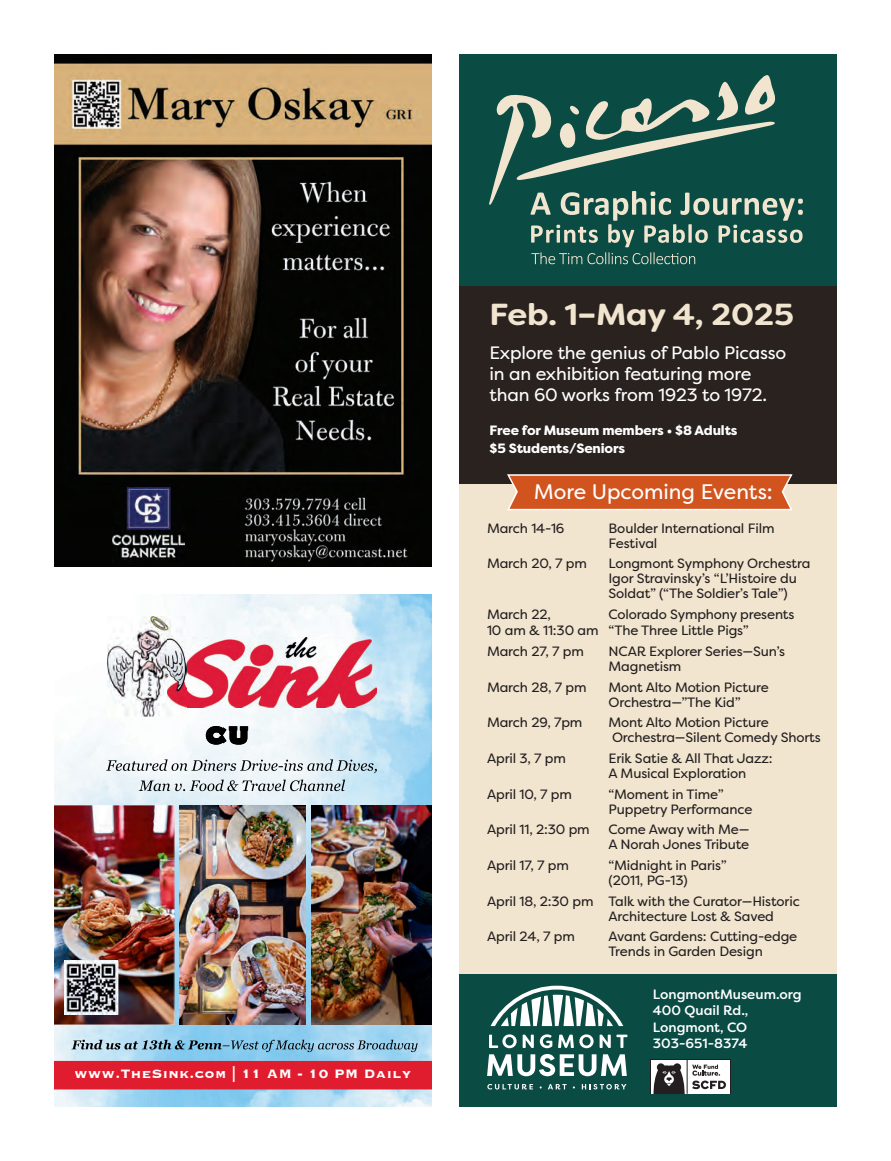
<style>
.page{position:relative;width:891px;height:1161px;background:#fff}
.page>*{position:absolute;margin:0;border:0;box-sizing:border-box;transform-origin:0 0}
.t1{font:700 30.45px "Filson Soft";letter-spacing:-.01em;color:#f2e5cf;scale:1.07 1}
.t2{font:21px "Filson Pro";color:#fff}
.t3{font:17.85px/21.1px "Filson Pro";letter-spacing:-.01em;color:#fff}
.t4{font:15.75px "Copperplate Gothic LT Pro 33 BC";letter-spacing:.03em;color:#fff}
.t5{font:13.5px/15px "Filson Pro";letter-spacing:-.01em;color:#231f20}
.t6{font:500 13.5px/16.5px "Filson Pro";color:#fff}
.t7{font:800 13.5px/17.9px "Filson Pro";letter-spacing:-.01em;color:#fff}
</style>
<div class="page">
<div style="left:459px;top:472px;width:378px;height:514px;background:#f2e5cf"></div>
<div style="left:459px;top:975px;width:378px;height:132px;background:#0a4b44"></div>
<div style="left:459px;top:54px;width:378px;height:429px;background:#0a4b44"></div>
<div style="left:459px;top:286px;width:378px;height:197px;background:#29221e"></div>
<svg style="left:489px;top:75px;width:314px;height:189px"></svg>
<svg style="left:506px;top:474px;width:288px;height:37px;background:#d46a3c"></svg>
<svg style="left:487px;top:1084px;width:46px;height:6px"></svg>
<svg style="left:548px;top:1084px;width:19px;height:6px"></svg>
<svg style="left:582px;top:1084px;width:44px;height:6px"></svg>
<svg style="left:487px;top:1054px;width:140px;height:22px"></svg>
<svg style="left:489px;top:1034px;width:28px;height:14px"></svg>
<svg style="left:523px;top:1035px;width:11px;height:13px"></svg>
<svg style="left:540px;top:1034px;width:12px;height:14px"></svg>
<svg style="left:558px;top:1034px;width:36px;height:14px"></svg>
<svg style="left:600px;top:1035px;width:27px;height:13px"></svg>
<svg style="left:491px;top:986px;width:132px;height:40px"></svg>
<svg style="left:651px;top:1059px;width:80px;height:35px"></svg>
<div style="left:652px;top:1060px;width:78px;height:33px;background:#fff"></div>
<svg style="left:692px;top:1065px;width:34px;height:24px"></svg>
<hr style="left:687px;top:1060px;width:1px;height:34px;background:#231f20">
<svg style="left:653px;top:1063px;width:32px;height:31px"></svg>
<img style="left:338px;top:594px;width:94px;height:211px">
<img style="left:54px;top:1005px;width:378px;height:102px">
<div style="left:189px;top:594px;width:149px;height:44px;background:#f3f8fa"></div>
<img style="left:54px;top:708px;width:284px;height:142px">
<img style="left:306px;top:850px;width:6px;height:155px">
<img style="left:174px;top:850px;width:6px;height:155px">
<img style="left:187px;top:707px;width:190px;height:1px">
<img style="left:107px;top:616px;width:79px;height:101px">
<svg style="left:56px;top:1049px;width:13px;height:1px"></svg>
<img style="left:71px;top:1040px;width:151px;height:10px">
<img style="left:223px;top:1040px;width:195px;height:12px">
<svg style="left:418px;top:1049px;width:12px;height:1px"></svg>
<div style="left:54px;top:1061px;width:378px;height:28px;background:#df1d2e"></div>
<div style="left:75px;top:1067px;width:336px;height:15px;background:#df1d2e"></div>
<img style="left:106px;top:759px;width:271px;height:14px">
<img style="left:139px;top:780px;width:206px;height:11px">
<svg style="left:206px;top:726px;width:42px;height:19px"></svg>
<img style="left:169px;top:638px;width:209px;height:69px">
<svg style="left:168px;top:707px;width:19px;height:2px"></svg>
<img style="left:168px;top:638px;width:1px;height:69px">
<img style="left:54px;top:805px;width:120px;height:219px">
<img style="left:64px;top:961px;width:54px;height:53px">
<img style="left:180px;top:805px;width:126px;height:219px">
<img style="left:312px;top:805px;width:120px;height:219px">
<img style="left:54px;top:54px;width:378px;height:513px">
<img style="left:112px;top:484px;width:73px;height:77px">
<hr style="left:0;top:1073px;width:1px;height:88px;background:#cab884">
<p class="t4" style="left:75px;top:1066px;width:338px">www.TheSink.com | 11 AM - 10 PM Daily</p>
<h1 class="t1" style="left:490px;top:295px;width:286px">Feb. 1–May 4, 2025</h1>
<h3 class="t3" style="left:490px;top:342px;width:298px">Explore the genius of Pablo Picasso in an exhibition featuring more than 60 works from 1923 to 1972.</h3>
<p class="t7" style="left:490px;top:422px;width:250px">Free for Museum members • $8 Adults $5 Students/Seniors</p>
<h2 class="t2" style="left:534px;top:477px;width:241px">More Upcoming Events:</h2>
<p class="t5" style="left:487px;top:520px;width:79px">March 14-16</p>
<p class="t5" style="left:609px;top:520px;width:168px">Boulder International Film<br>Festival</p>
<p class="t5" style="left:487px;top:556px;width:101px">March 20, 7 pm</p>
<p class="t5" style="left:609px;top:556px;width:203px">Longmont Symphony Orchestra<br>Igor Stravinsky’s “L’Histoire du<br>Soldat” (“The Soldier’s Tale”)</p>
<p class="t5" style="left:487px;top:607px;width:65px">March 22,</p>
<p class="t5" style="left:487px;top:606px;width:309px;line-height:16.2px;text-indent:122px">Colorado Symphony presents<br>10 am &amp; 11:30 am “The Three Little Pigs”</p>
<p class="t5" style="left:487px;top:644px;width:98px">March 27, 7 pm</p>
<p class="t5" style="left:609px;top:644px;width:178px">NCAR Explorer Series—Sun’s<br>Magnetism</p>
<p class="t5" style="left:487px;top:679px;width:101px">March 28, 7 pm</p>
<p class="t5" style="left:609px;top:679px;width:162px">Mont Alto Motion Picture<br>Orchestra—”The Kid”</p>
<p class="t5" style="left:487px;top:715px;width:97px">March 29, 7pm</p>
<p class="t5" style="left:609px;top:715px;width:214px">Mont Alto Motion Picture<br>Orchestra—Silent Comedy Shorts</p>
<p class="t5" style="left:487px;top:751px;width:80px">April 3, 7 pm</p>
<p class="t5" style="left:609px;top:751px;width:166px">Erik Satie &amp; All That Jazz:<br>A Musical Exploration</p>
<p class="t5" style="left:487px;top:786px;width:86px">April 10, 7 pm</p>
<p class="t5" style="left:609px;top:786px;width:145px">“Moment in Time”<br>Puppetry Performance</p>
<p class="t5" style="left:487px;top:822px;width:104px">April 11, 2:30 pm</p>
<p class="t5" style="left:609px;top:822px;width:142px">Come Away with Me—<br>A Norah Jones Tribute</p>
<p class="t5" style="left:487px;top:858px;width:83px">April 17, 7 pm</p>
<p class="t5" style="left:609px;top:858px;width:120px">“Midnight in Paris” (2011, PG-13)</p>
<p class="t5" style="left:609px;top:893px;width:193px;text-indent:-122px">April 18, 2:30 pm Talk with the Curator—Historic<br>Architecture Lost &amp; Saved</p>
<p class="t5" style="left:487px;top:929px;width:89px">April 24, 7 pm</p>
<p class="t5" style="left:609px;top:929px;width:190px">Avant Gardens: Cutting-edge<br>Trends in Garden Design</p>
<p class="t6" style="left:653px;top:986px;width:150px">LongmontMuseum.org<br>400 Quail Rd.,<br>Longmont, CO<br>303-651-8374</p>
</div>
